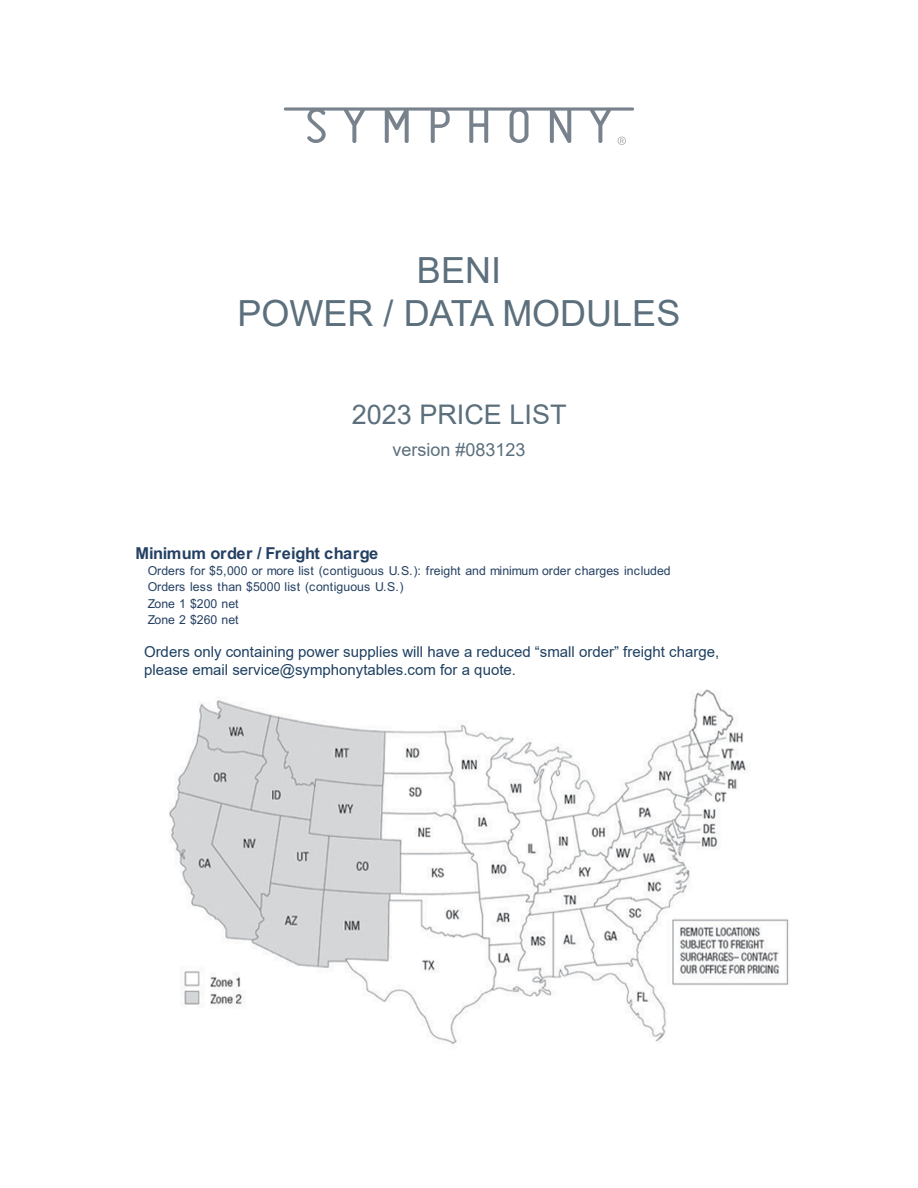
<style>
.page{position:relative;width:918px;height:1188px;background:#fff}
.page>*{position:absolute;margin:0;border:0;box-sizing:border-box;transform-origin:0 0}
.t1{font:36px "Arial";color:#5b6f7c}
.t2{font:27px "Arial";color:#5b6f7c}
.t3{font:18px "Arial";color:#5b6f7c}
.t4{font:700 16.35px "Arial";letter-spacing:-.03em;color:#244062}
.t5{font:15px/18px "Arial";color:#1f4061}
.t6{font:12.3px/16.4px "Arial";color:#244062}
</style>
<div class="page">
<svg style="left:284px;top:107px;width:350px;height:38px"></svg>
<img style="left:169px;top:689px;width:620px;height:355px">
<p class="t1" style="left:417px;top:246px;width:86px">BENI</p>
<p class="t1" style="left:238px;top:289px;width:444px">POWER / DATA MODULES</p>
<p class="t2" style="left:352px;top:396px;width:216px">2023 PRICE LIST</p>
<p class="t3" style="left:392px;top:437px;width:135px">version #083123</p>
<p class="t4" style="left:135px;top:541px;width:245px">Minimum order / Freight charge</p>
<p class="t6" style="left:148px;top:562px;width:525px">Orders for $5,000 or more list (contiguous U.S.): freight and minimum order charges included Orders less than $5000 list (contiguous U.S.)<br>Zone 1 $200 net<br>Zone 2 $260 net</p>
<p class="t5" style="left:144px;top:642px;width:577px">Orders only containing power supplies will have a reduced “small order” freight charge, please email service@symphonytables.com for a quote.</p>
</div>
